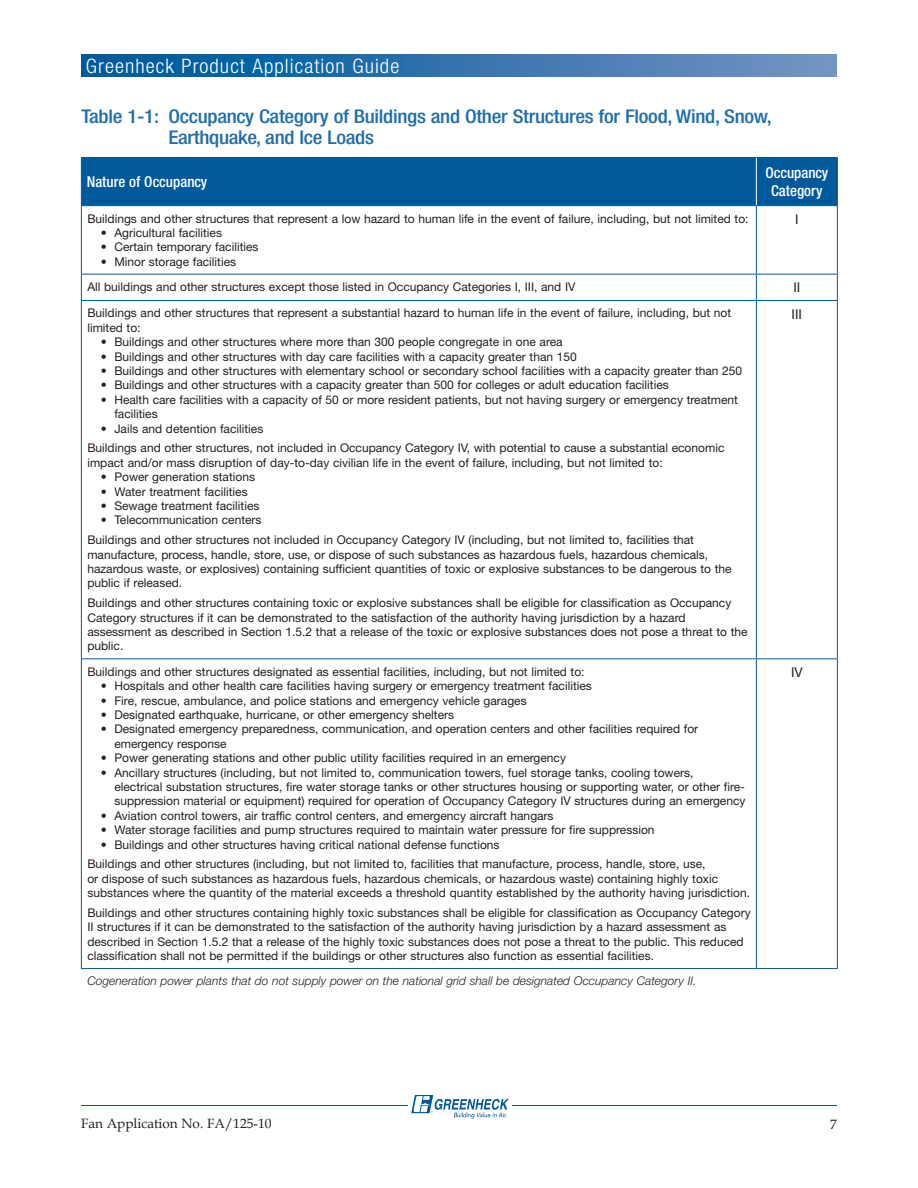
<style>
.page{position:relative;width:918px;height:1188px;background:#fff}
.page>*{position:absolute;margin:0;border:0;box-sizing:border-box;transform-origin:0 0}
.t1{font:300 condensed 19.95px "Helvetica Neue LT Std";letter-spacing:.05em;color:#fff;scale:1.05 1}
.t2{font:500 condensed 18.9px/21px "Helvetica Neue LT Std";letter-spacing:-.015em;color:#216eaa;scale:1.11 1}
.t3{font:500 condensed 15px/18px "Helvetica Neue LT Std";color:#fff;text-align:center}
.t4{font:13.5px "Book Antiqua";color:#231f20}
.t5{font:13.5px "Helvetica Neue LT Std";color:#231f20}
.t6{font:12px/14.4px "Helvetica Neue LT Std";color:#231f20}
.t7{font:italic 300 12px "Helvetica Neue LT Std";color:#231f20}
</style>
<div class="page">
<hr style="left:81px;top:1105px;width:756px;height:1px;background:#00599b">
<div style="left:408px;top:1095px;width:104px;height:24px;background:#fff"></div>
<svg style="left:411px;top:1095px;width:98px;height:24px"></svg>
<svg style="left:81px;top:54px;width:756px;height:22px;background:#3274ae"></svg>
<div style="left:82px;top:158px;width:755px;height:47px;background:#00599b"></div>
<hr style="left:81px;top:157px;width:675px;height:1px;background:#00599b">
<hr style="left:81px;top:158px;width:1px;height:47px;background:#00599b">
<hr style="left:756px;top:157px;width:82px;height:1px;background:#00599b">
<hr style="left:837px;top:158px;width:1px;height:47px;background:#00599b">
<hr style="left:81px;top:205px;width:675px;height:1px;background:#00599b">
<hr style="left:81px;top:206px;width:1px;height:68px;background:#00599b">
<hr style="left:756px;top:205px;width:82px;height:1px;background:#00599b">
<hr style="left:756px;top:206px;width:1px;height:68px;background:#00599b">
<hr style="left:837px;top:206px;width:1px;height:68px;background:#00599b">
<hr style="left:81px;top:274px;width:675px;height:1px;background:#00599b">
<svg style="left:81px;top:275px;width:1px;height:25px"></svg>
<hr style="left:756px;top:274px;width:82px;height:1px;background:#00599b">
<svg style="left:756px;top:275px;width:1px;height:25px"></svg>
<svg style="left:837px;top:275px;width:1px;height:25px"></svg>
<hr style="left:81px;top:300px;width:675px;height:1px;background:#00599b">
<hr style="left:81px;top:301px;width:1px;height:357px;background:#00599b">
<hr style="left:756px;top:300px;width:82px;height:1px;background:#00599b">
<hr style="left:756px;top:301px;width:1px;height:357px;background:#00599b">
<hr style="left:837px;top:301px;width:1px;height:357px;background:#00599b">
<hr style="left:81px;top:658px;width:675px;height:1px;background:#00599b">
<hr style="left:81px;top:659px;width:1px;height:309px;background:#00599b">
<hr style="left:756px;top:658px;width:82px;height:1px;background:#00599b">
<hr style="left:756px;top:659px;width:1px;height:309px;background:#00599b">
<hr style="left:837px;top:659px;width:1px;height:309px;background:#00599b">
<hr style="left:81px;top:968px;width:675px;height:1px;background:#00599b">
<hr style="left:756px;top:968px;width:82px;height:1px;background:#00599b">
<hr style="left:756px;top:158px;width:1px;height:47px;background:#fff">
<h1 class="t1" style="left:86px;top:54px;width:300px">Greenheck Product Application Guide</h1>
<h2 class="t2" style="left:168px;top:106px;width:545px;text-indent:-87px">Table 1-1: Occupancy Category of Buildings and Other Structures for Flood, Wind, Snow,<br>Earthquake, and Ice Loads</h2>
<p class="t3" style="left:87px;top:172px;width:122px">Nature of Occupancy</p>
<p class="t3" style="left:765px;top:163px;width:65px">Occupancy<br>Category</p>
<p class="t6" style="left:87px;top:211px;width:663px">Buildings and other structures that represent a low hazard to human life in the event of failure, including, but not limited to:</p>
<p class="t6" style="left:101px;top:225px;width:123px">• Agricultural facilities</p>
<p class="t6" style="left:101px;top:240px;width:159px">• Certain temporary facilities</p>
<p class="t6" style="left:101px;top:254px;width:137px">• Minor storage facilities</p>
<p class="t5" style="left:795px;top:211px;width:5px">I</p>
<p class="t6" style="left:87px;top:279px;width:490px">All buildings and other structures except those listed in Occupancy Categories I, III, and IV</p>
<p class="t5" style="left:793px;top:279px;width:8px">II</p>
<p class="t6" style="left:87px;top:306px;width:645px">Buildings and other structures that represent a substantial hazard to human life in the event of failure, including, but not limited to:</p>
<p class="t6" style="left:101px;top:335px;width:463px">• Buildings and other structures where more than 300 people congregate in one area</p>
<p class="t6" style="left:101px;top:349px;width:477px">• Buildings and other structures with day care facilities with a capacity greater than 150</p>
<p class="t6" style="left:101px;top:363px;width:643px">• Buildings and other structures with elementary school or secondary school facilities with a capacity greater than 250</p>
<p class="t6" style="left:101px;top:378px;width:569px">• Buildings and other structures with a capacity greater than 500 for colleges or adult education facilities</p>
<p class="t6" style="left:114px;top:392px;width:625px;text-indent:-14px">• Health care facilities with a capacity of 50 or more resident patients, but not having surgery or emergency treatment facilities</p>
<p class="t6" style="left:87px;top:418px;width:639px;line-height:19.8px;text-indent:14px">• Jails and detention facilities<br>Buildings and other structures, not included in Occupancy Category IV, with potential to cause a substantial economic</p>
<p class="t6" style="left:87px;top:455px;width:577px">impact and/or mass disruption of day-to-day civilian life in the event of failure, including, but not limited to:</p>
<p class="t6" style="left:101px;top:470px;width:156px">• Power generation stations</p>
<p class="t6" style="left:101px;top:484px;width:148px">• Water treatment facilities</p>
<p class="t6" style="left:101px;top:498px;width:160px">• Sewage treatment facilities</p>
<p class="t6" style="left:87px;top:510px;width:608px;line-height:19.8px;text-indent:14px">• Telecommunication centers<br>Buildings and other structures not included in Occupancy Category IV (including, but not limited to, facilities that</p>
<p class="t6" style="left:87px;top:547px;width:646px">manufacture, process, handle, store, use, or dispose of such substances as hazardous fuels, hazardous chemicals, hazardous waste, or explosives) containing sufficient quantities of toxic or explosive substances to be dangerous to the public if released.</p>
<p class="t6" style="left:87px;top:596px;width:662px">Buildings and other structures containing toxic or explosive substances shall be eligible for classification as Occupancy Category structures if it can be demonstrated to the satisfaction of the authority having jurisdiction by a hazard assessment as described in Section 1.5.2 that a release of the toxic or explosive substances does not pose a threat to the public.</p>
<p class="t5" style="left:792px;top:306px;width:12px">III</p>
<p class="t6" style="left:87px;top:664px;width:499px">Buildings and other structures designated as essential facilities, including, but not limited to:</p>
<p class="t6" style="left:101px;top:679px;width:493px">• Hospitals and other health care facilities having surgery or emergency treatment facilities</p>
<p class="t6" style="left:101px;top:693px;width:427px">• Fire, rescue, ambulance, and police stations and emergency vehicle garages</p>
<p class="t6" style="left:101px;top:707px;width:355px">• Designated earthquake, hurricane, or other emergency shelters</p>
<p class="t6" style="left:114px;top:722px;width:585px;text-indent:-14px">• Designated emergency preparedness, communication, and operation centers and other facilities required for emergency response</p>
<p class="t6" style="left:101px;top:751px;width:467px">• Power generating stations and other public utility facilities required in an emergency</p>
<p class="t6" style="left:114px;top:765px;width:633px;text-indent:-14px">• Ancillary structures (including, but not limited to, communication towers, fuel storage tanks, cooling towers,<br>electrical substation structures, fire water storage tanks or other structures housing or supporting water, or other fire&shy;suppression material or equipment) required for operation of Occupancy Category IV structures during an emergency</p>
<p class="t6" style="left:101px;top:808px;width:454px">• Aviation control towers, air traffic control centers, and emergency aircraft hangars</p>
<p class="t6" style="left:101px;top:823px;width:555px">• Water storage facilities and pump structures required to maintain water pressure for fire suppression</p>
<p class="t6" style="left:87px;top:834px;width:620px;line-height:19.8px;text-indent:14px">• Buildings and other structures having critical national defense functions<br>Buildings and other structures (including, but not limited to, facilities that manufacture, process, handle, store, use,</p>
<p class="t6" style="left:87px;top:871px;width:664px">or dispose of such substances as hazardous fuels, hazardous chemicals, or hazardous waste) containing highly toxic substances where the quantity of the material exceeds a threshold quantity established by the authority having jurisdiction.</p>
<p class="t6" style="left:87px;top:905px;width:665px">Buildings and other structures containing highly toxic substances shall be eligible for classification as Occupancy Category II structures if it can be demonstrated to the satisfaction of the authority having jurisdiction by a hazard assessment as described in Section 1.5.2 that a release of the highly toxic substances does not pose a threat to the public. This reduced classification shall not be permitted if the buildings or other structures also function as essential facilities.</p>
<p class="t7" style="left:87px;top:974px;width:610px">Cogeneration power plants that do not supply power on the national grid shall be designated Occupancy Category II.</p>
<p class="t5" style="left:791px;top:664px;width:13px">IV</p>
<p class="t4" style="left:81px;top:1114px;width:192px">Fan Application No. FA/125-10</p>
<p class="t4" style="left:830px;top:1115px;width:8px">7</p>
</div>
